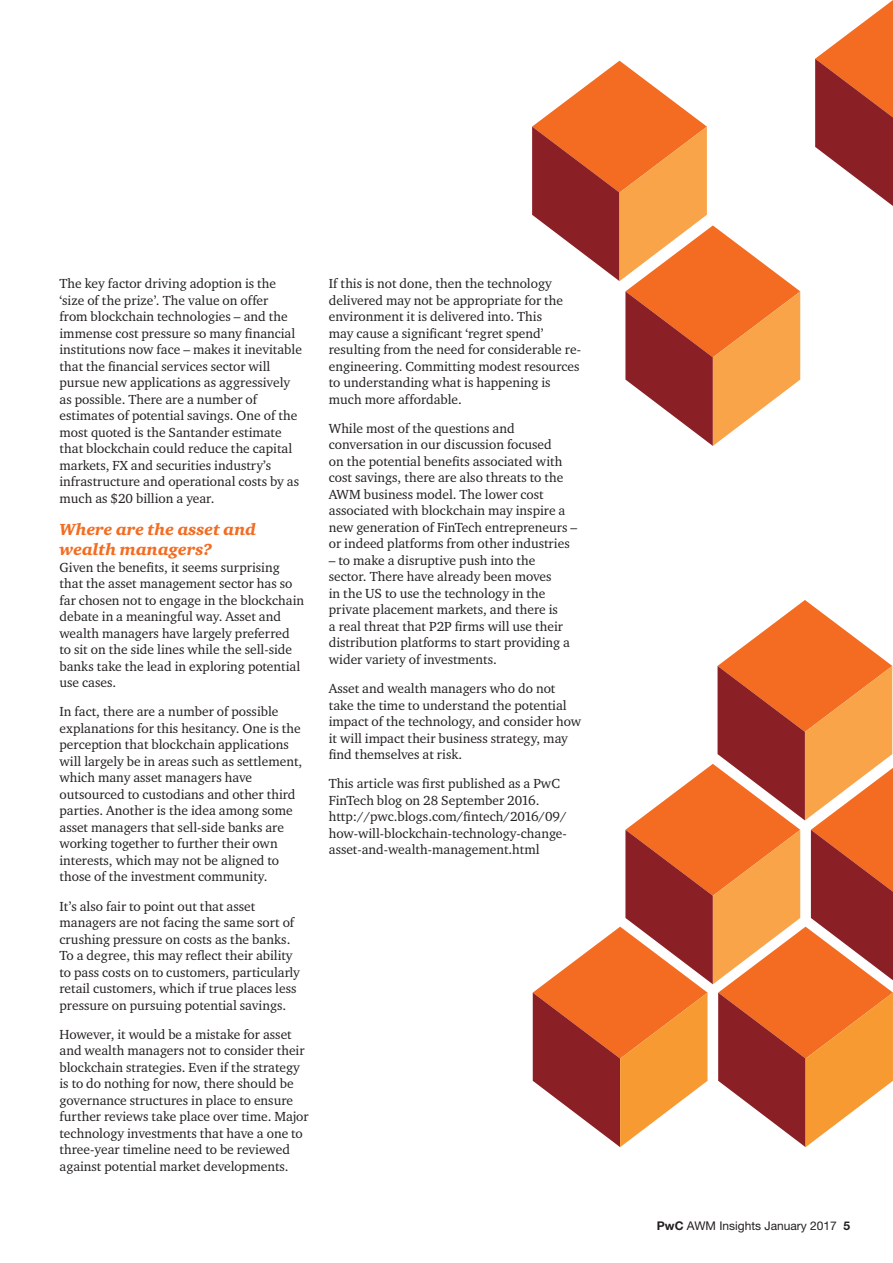
<style>
.page{position:relative;width:893px;height:1263px;background:#fff}
.page>*{position:absolute;margin:0;border:0;box-sizing:border-box;transform-origin:0 0}
.t1{font:16.5px/19.8px "Charter ITC Blac Ital";color:#f36c21}
.t2{font:13.5px/16.5px "Charter ITC";color:#231f20}
.t3{font:12px "Helvetica Neue";color:#231f20}
.s1{font-weight:700}
</style>
<div class="page">
<svg style="left:532px;top:61px;width:268px;height:385px"></svg>
<svg style="left:815px;top:0;width:78px;height:206px"></svg>
<svg style="left:533px;top:600px;width:360px;height:547px"></svg>
<p class="t2" style="left:60px;top:275px;width:244px">The key factor driving adoption is the ‘size of the prize’. The value on offer<br>from blockchain technologies – and the immense cost pressure so many financial institutions now face – makes it inevitable that the financial services sector will pursue new applications as aggressively as possible. There are a number of estimates of potential savings. One of the most quoted is the Santander estimate that blockchain could reduce the capital markets, FX and securities industry’s infrastructure and operational costs by as much as $20 billion a year.</p>
<p class="t1" style="left:60px;top:520px;width:198px">Where are the asset and wealth managers?</p>
<p class="t2" style="left:60px;top:559px;width:246px">Given the benefits, it seems surprising that the asset management sector has so far chosen not to engage in the blockchain debate in a meaningful way. Asset and wealth managers have largely preferred to sit on the side lines while the sell-side banks take the lead in exploring potential use cases.</p>
<p class="t2" style="left:60px;top:703px;width:244px">In fact, there are a number of possible explanations for this hesitancy. One is the perception that blockchain applications will largely be in areas such as settlement, which many asset managers have outsourced to custodians and other third parties. Another is the idea among some asset managers that sell-side banks are working together to further their own interests, which may not be aligned to those of the investment community.</p>
<p class="t2" style="left:60px;top:897px;width:242px">It’s also fair to point out that asset managers are not facing the same sort of crushing pressure on costs as the banks.<br>To a degree, this may reflect their ability to pass costs on to customers, particularly retail customers, which if true places less pressure on pursuing potential savings.</p>
<p class="t2" style="left:60px;top:1026px;width:251px">However, it would be a mistake for asset and wealth managers not to consider their blockchain strategies. Even if the strategy is to do nothing for now, there should be governance structures in place to ensure further reviews take place over time. Major technology investments that have a one to three-year timeline need to be reviewed against potential market developments.</p>
<p class="t2" style="left:329px;top:275px;width:254px">If this is not done, then the technology delivered may not be appropriate for the environment it is delivered into. This<br>may cause a significant ‘regret spend’ resulting from the need for considerable re&shy;engineering. Committing modest resources to understanding what is happening is much more affordable.</p>
<p class="t2" style="left:329px;top:420px;width:250px">While most of the questions and conversation in our discussion focused<br>on the potential benefits associated with cost savings, there are also threats to the AWM business model. The lower cost associated with blockchain may inspire a new generation of FinTech entrepreneurs – or indeed platforms from other industries</p>
<p class="t2" style="left:329px;top:552px;width:243px">– to make a disruptive push into the sector. There have already been moves<br>in the US to use the technology in the private placement markets, and there is<br>a real threat that P2P firms will use their distribution platforms to start providing a wider variety of investments.</p>
<p class="t2" style="left:329px;top:680px;width:254px">Asset and wealth managers who do not take the time to understand the potential impact of the technology, and consider how it will impact their business strategy, may find themselves at risk.</p>
<p class="t2" style="left:329px;top:775px;width:239px">This article was first published as a PwC FinTech blog on 28 September 2016. http://pwc.blogs.com/fintech/2016/09/ how-will-blockchain-technology-change&shy;asset-and-wealth-management.html</p>
<p class="t3" style="left:657px;top:1218px;width:195px"><span class="s1">PwC</span> AWM Insights January 2017 <span class="s1">5</span></p>
</div>
